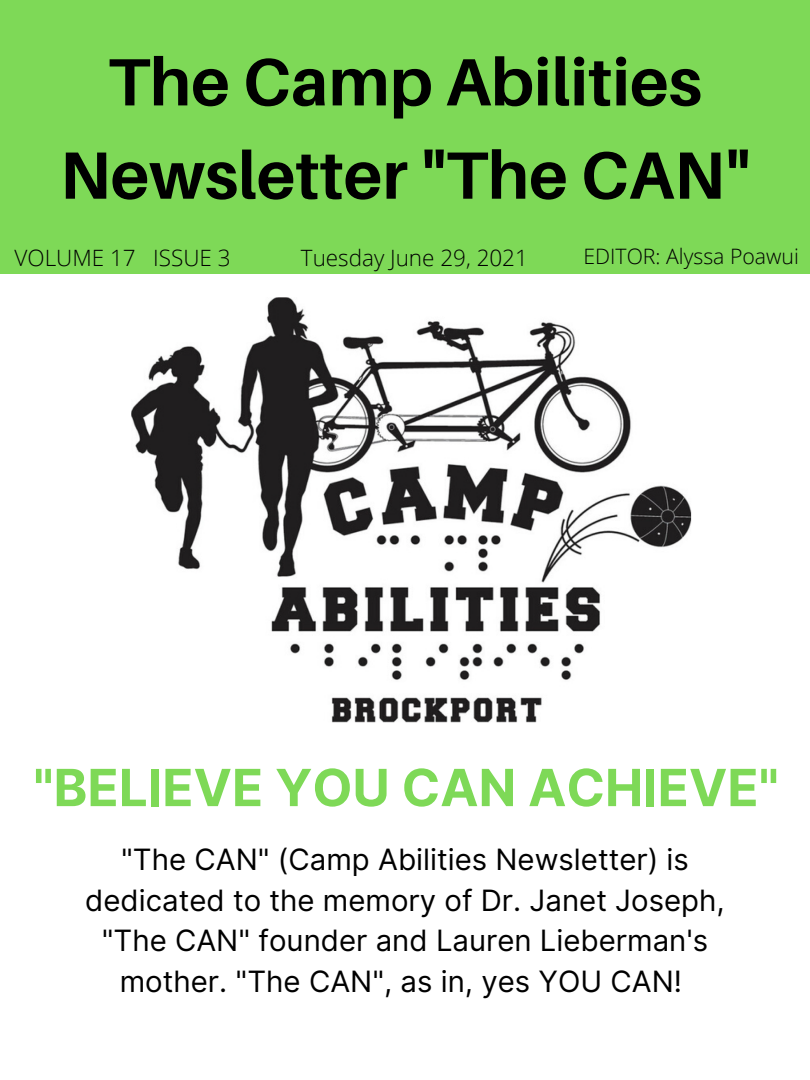
<style>
.page{position:relative;width:810px;height:1080px;background:#fff}
.page>*{position:absolute;margin:0;border:0;box-sizing:border-box;transform-origin:0 0}
.t1{font:700 66.88px/93.2px "Aileron";color:#000;text-align:center}
.t2{font:700 51.25px "Inter";color:#7ed957}
.t3{font:29.38px/40.8px "Inter";color:#000;text-align:center}
.t4{font:300 22.5px "Open Sans";color:#000}
.t5{font:300 21.25px "Open Sans";color:#000}
</style>
<div class="page">
<div style="left:0;top:0;width:810px;height:276px;background:#7ed957"></div>
<img style="left:0;top:275px;width:810px;height:448px">
<p class="t1" style="left:60px;top:34px;width:692px">The Camp Abilities<br>Newsletter "The CAN"</p>
<p class="t4" style="left:15px;top:242px;width:218px">VOLUME 17 ISSUE 3</p>
<p class="t4" style="left:301px;top:242px;width:229px">Tuesday June 29, 2021</p>
<p class="t5" style="left:584px;top:242px;width:217px">EDITOR: Alyssa Poawui</p>
<p class="t2" style="left:33px;top:757px;width:747px">"BELIEVE YOU CAN ACHIEVE"</p>
<p class="t3" style="left:85px;top:839px;width:641px">"The CAN" (Camp Abilities Newsletter) is dedicated to the memory of Dr. Janet Joseph, "The CAN" founder and Lauren Lieberman's mother. "The CAN", as in, yes YOU CAN!</p>
</div>
